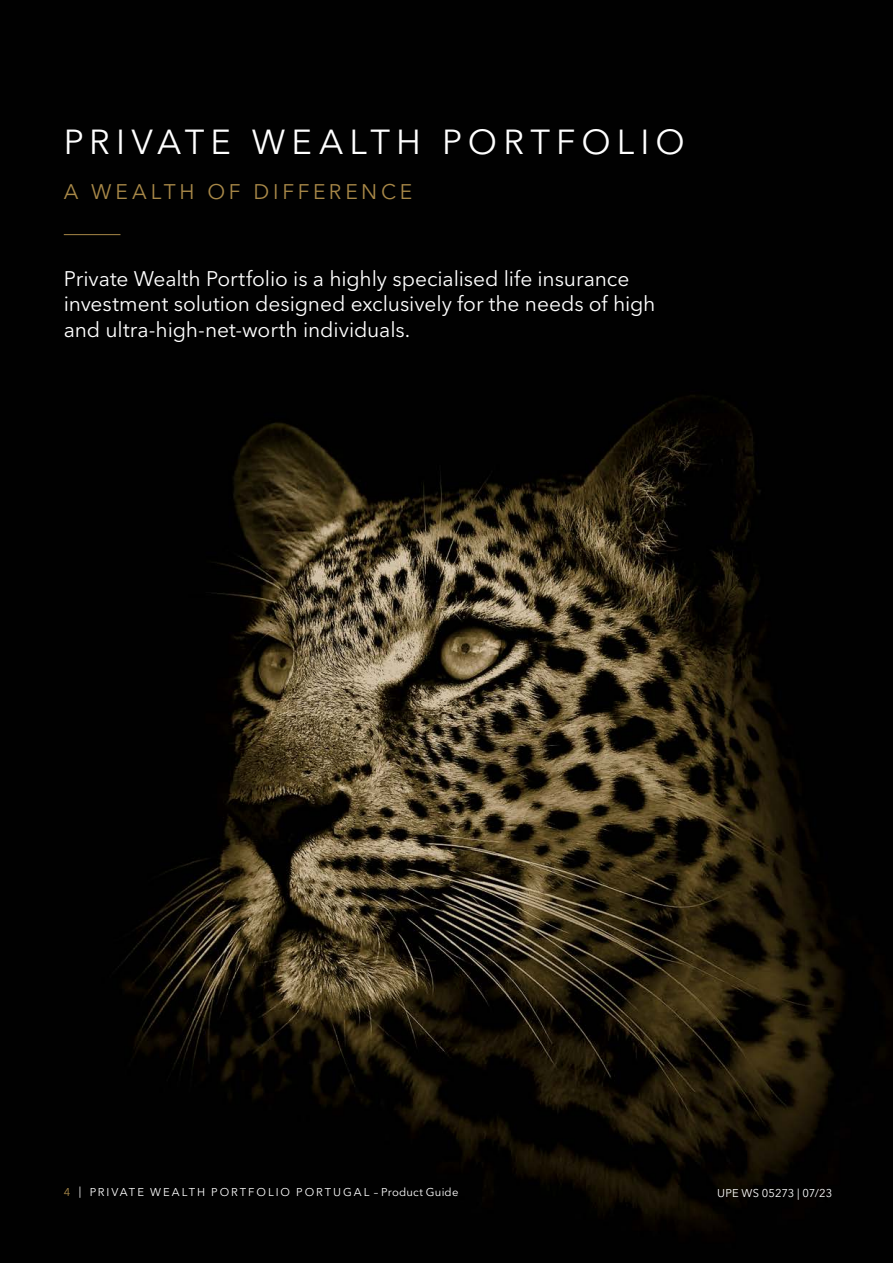
<style>
.page{position:relative;width:893px;height:1263px;background:#fff}
.page>*{position:absolute;margin:0;border:0;box-sizing:border-box;transform-origin:0 0}
.t1{font:34.5px "Avenir Next LT Pro";letter-spacing:.175em;color:#fff}
.t2{font:21px/25.5px "Avenir Next LT Pro";letter-spacing:-.005em;color:#fff}
.t3{font:21px "Avenir Next LT Pro";letter-spacing:.18em;color:#a88848}
.t4{font:11.25px "Avenir Next LT Pro";letter-spacing:.155em;color:#fff}
.t5{font:11.25px "Avenir Next LT Pro";color:#fff}
.s1{color:#a88848}
</style>
<div class="page">
<img style="left:0;top:0;width:893px;height:1263px">
<hr style="left:64px;top:234px;width:56px;height:1px;background:#a88848">
<h1 class="t1" style="left:64px;top:121px;width:623px">PRIVATE WEALTH PORTFOLIO</h1>
<p class="t3" style="left:64px;top:179px;width:350px">A WEALTH OF DIFFERENCE</p>
<p class="t2" style="left:64px;top:266px;width:593px">Private Wealth Portfolio is a highly specialised life insurance investment solution designed exclusively for the needs of high and ultra-high-net-worth individuals.</p>
<p class="t4" style="left:64px;top:1186px;width:396px"><span class="s1">4</span> | PRIVATE WEALTH PORTFOLIO PORTUGAL – Product Guide</p>
<p class="t5" style="left:717px;top:1187px;width:116px">UPE WS 05273 | 07/23</p>
</div>
